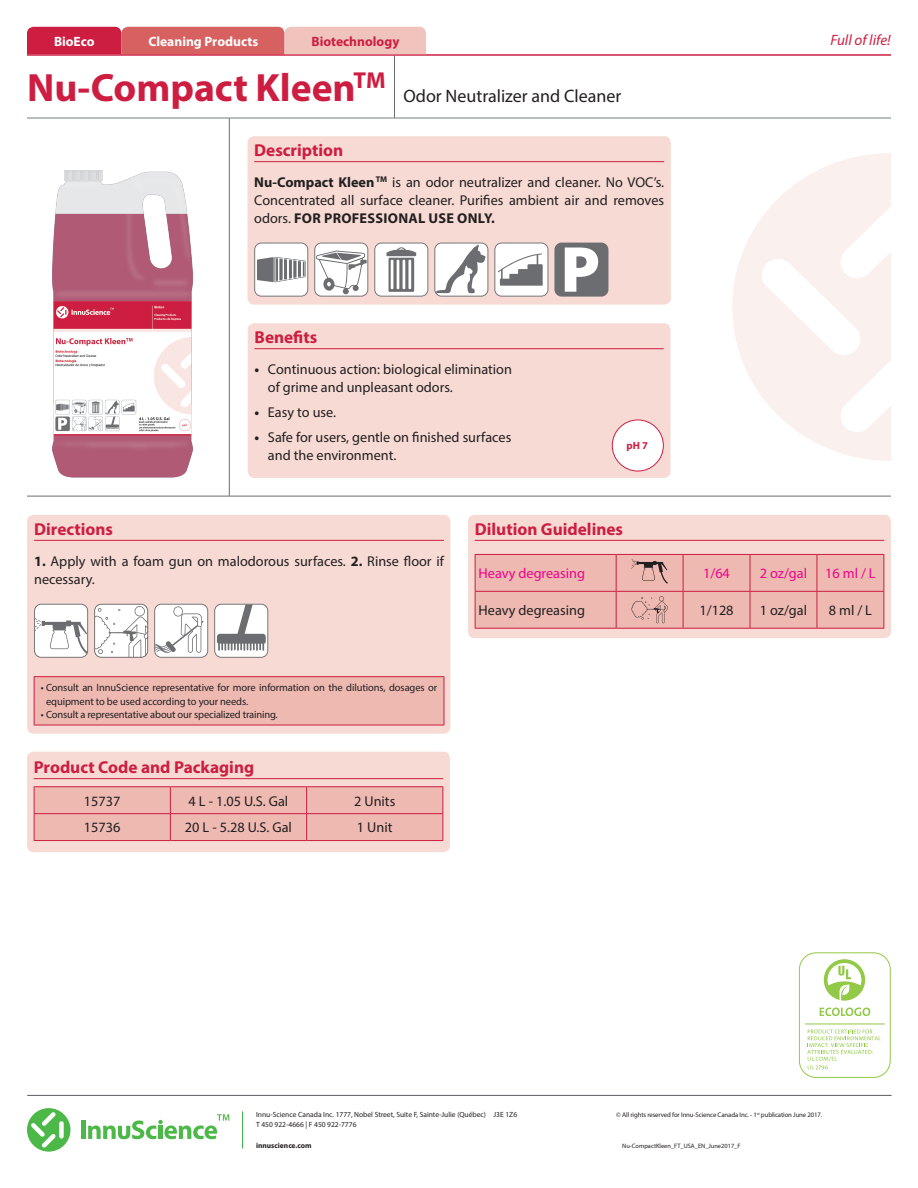
<style>
.page{position:relative;width:918px;height:1188px;background:#fff}
.page>*{position:absolute;margin:0;border:0;box-sizing:border-box;transform-origin:0 0}
.t1{font:700 39.6px "Myriad Pro";color:#cd1e41}
.t2{font:18px "Myriad Pro";color:#231f20}
.t3{font:700 17.25px "Myriad Pro";color:#cd1e41}
.t4{font:italic 15px "Myriad Pro";color:#cd1e41}
.t5{font:14.25px/18px "Myriad Pro";color:#231f20}
.t6{font:14.25px "Myriad Pro";color:#ed028c}
.t7{font:700 13.5px "Myriad Pro";color:#fff}
.t8{font:700 13.5px "Myriad Pro";color:#cd1e41}
.t9{font:10.5px/13.5px "Myriad Pro";letter-spacing:-.01em;color:#231f20}
.t10{font:700 10.5px "Myriad Pro";color:#cd1e41}
.t11{font:7.5px/10.5px "Myriad Pro";color:#231f20}
.t12{font:700 7.5px "Myriad Pro";color:#231f20}
.t13{font:6.75px "Myriad Pro";letter-spacing:-.015em;color:#231f20}
.t14{font:6.3px "Myriad Pro";color:#231f20}
.s1{font-weight:700}
</style>
<div class="page">
<hr style="left:394px;top:56px;width:1px;height:62px;background:#6c6d70">
<hr style="left:27px;top:118px;width:864px;height:1px;background:#727f85">
<hr style="left:27px;top:54px;width:864px;height:2px;background:#cd1e41">
<svg style="left:27px;top:27px;width:399px;height:27px;background:#dd757a"></svg>
<hr style="left:81px;top:1121px;width:4px;height:18px;background:#4cb848">
<svg style="left:88px;top:1114px;width:142px;height:25px"></svg>
<svg style="left:27px;top:1108px;width:43px;height:44px"></svg>
<hr style="left:27px;top:1095px;width:864px;height:1px;background:#6c6d70">
<hr style="left:229px;top:118px;width:1px;height:378px;background:#6c6d70">
<hr style="left:27px;top:496px;width:864px;height:1px;background:#6c6d70">
<div style="left:27px;top:752px;width:423px;height:100px;background:#f6dad3;border-radius:7px"></div>
<hr style="left:34px;top:778px;width:409px;height:1px;background:#cd1e41">
<hr style="left:34px;top:786px;width:136px;height:1px;background:#cd1e41">
<hr style="left:170px;top:786px;width:137px;height:1px;background:#cd1e41">
<hr style="left:307px;top:786px;width:136px;height:1px;background:#cd1e41">
<svg style="left:34px;top:787px;width:409px;height:53px;background:#ebb4ad"></svg>
<hr style="left:34px;top:840px;width:136px;height:1px;background:#cd1e41">
<hr style="left:170px;top:840px;width:137px;height:1px;background:#cd1e41">
<hr style="left:307px;top:840px;width:136px;height:1px;background:#cd1e41">
<div style="left:27px;top:515px;width:423px;height:219px;background:#f6dad3;border-radius:7px"></div>
<div style="left:34px;top:677px;width:410px;height:48px;background:#edb9b1"></div>
<hr style="left:34px;top:676px;width:410px;height:1px;background:#cd1e41">
<hr style="left:34px;top:677px;width:1px;height:48px;background:#cd1e41">
<hr style="left:444px;top:677px;width:1px;height:48px;background:#cd1e41">
<hr style="left:34px;top:725px;width:410px;height:1px;background:#cd1e41">
<hr style="left:34px;top:540px;width:410px;height:1px;background:#cd1e41">
<svg style="left:34px;top:604px;width:54px;height:54px"></svg>
<div style="left:35px;top:605px;width:52px;height:52px;background:#fff;border-radius:6px"></div>
<svg style="left:34px;top:618px;width:54px;height:36px"></svg>
<div style="left:155px;top:605px;width:52px;height:52px;background:#fff;border-radius:6px"></div>
<svg style="left:94px;top:604px;width:110px;height:54px"></svg>
<svg style="left:214px;top:604px;width:54px;height:54px"></svg>
<div style="left:215px;top:605px;width:52px;height:52px;background:#fff;border-radius:6px"></div>
<svg style="left:217px;top:604px;width:49px;height:47px"></svg>
<div style="left:248px;top:136px;width:423px;height:169px;background:#f6dad3;border-radius:7px"></div>
<hr style="left:254px;top:161px;width:410px;height:1px;background:#cd1e41">
<svg style="left:254px;top:243px;width:54px;height:54px"></svg>
<div style="left:255px;top:244px;width:52px;height:52px;background:#fff;border-radius:6px"></div>
<svg style="left:257px;top:257px;width:49px;height:25px"></svg>
<svg style="left:314px;top:243px;width:54px;height:54px"></svg>
<div style="left:315px;top:244px;width:52px;height:52px;background:#fff;border-radius:6px"></div>
<svg style="left:316px;top:251px;width:51px;height:43px"></svg>
<svg style="left:374px;top:243px;width:54px;height:54px"></svg>
<div style="left:375px;top:244px;width:52px;height:52px;background:#fff;border-radius:6px"></div>
<svg style="left:389px;top:258px;width:25px;height:34px"></svg>
<svg style="left:386px;top:247px;width:30px;height:9px"></svg>
<hr style="left:391px;top:260px;width:2px;height:29px;background:#fff">
<hr style="left:397px;top:260px;width:2px;height:29px;background:#fff">
<hr style="left:403px;top:260px;width:2px;height:29px;background:#fff">
<hr style="left:408px;top:260px;width:3px;height:29px;background:#fff">
<svg style="left:434px;top:243px;width:54px;height:54px"></svg>
<svg style="left:435px;top:244px;width:52px;height:52px"></svg>
<svg style="left:436px;top:245px;width:50px;height:48px;background:#d8d9d9"></svg>
<svg style="left:494px;top:243px;width:54px;height:54px"></svg>
<div style="left:495px;top:244px;width:52px;height:52px;background:#fff;border-radius:6px"></div>
<svg style="left:498px;top:254px;width:45px;height:32px"></svg>
<div style="left:554px;top:243px;width:54px;height:54px;background:#6c6d70;border-radius:7px"></div>
<svg style="left:565px;top:248px;width:33px;height:44px"></svg>
<svg style="left:732px;top:153px;width:159px;height:308px;fill:#faf1ef"></svg>
<div style="left:248px;top:323px;width:422px;height:155px;background:#f6dad3;border-radius:7px"></div>
<hr style="left:254px;top:348px;width:410px;height:1px;background:#cd1e41">
<div style="left:612px;top:420px;width:51px;height:51px;background:#fff;border-radius:50%"></div>
<div style="left:612px;top:420px;width:52px;height:51px;border:1px solid #cd1e41;border-radius:50%"></div>
<img style="left:52px;top:170px;width:141px;height:308px">
<div style="left:468px;top:515px;width:423px;height:123px;background:#f6dad3;border-radius:7px"></div>
<hr style="left:475px;top:540px;width:409px;height:1px;background:#cd1e41">
<hr style="left:475px;top:628px;width:141px;height:1px;background:#cd1e41">
<hr style="left:616px;top:628px;width:67px;height:1px;background:#cd1e41">
<hr style="left:683px;top:628px;width:67px;height:1px;background:#cd1e41">
<hr style="left:884px;top:555px;width:1px;height:36px;background:#cd1e41">
<hr style="left:884px;top:592px;width:1px;height:36px;background:#cd1e41">
<hr style="left:750px;top:628px;width:67px;height:1px;background:#cd1e41">
<hr style="left:817px;top:628px;width:67px;height:1px;background:#cd1e41">
<svg style="left:475px;top:554px;width:409px;height:74px;background:#e9b1aa"></svg>
<div style="left:799px;top:952px;width:92px;height:126px;border:1px solid #92c947;border-radius:17px"></div>
<svg style="left:807px;top:1030px;width:74px;height:39px"></svg>
<hr style="left:805px;top:1024px;width:80px;height:1px;background:#92c947">
<svg style="left:820px;top:1008px;width:50px;height:8px"></svg>
<svg style="left:824px;top:959px;width:41px;height:42px"></svg>
<hr style="left:242px;top:1111px;width:1px;height:37px;background:#3eb049">
<p class="t7" style="left:54px;top:32px;width:42px">BioEco</p>
<p class="t7" style="left:148px;top:32px;width:111px">Cleaning Products</p>
<p class="t8" style="left:312px;top:32px;width:89px">Biotechnology</p>
<p class="t4" style="left:830px;top:30px;width:62px">Full of life!</p>
<h1 class="t1" style="left:27px;top:62px;width:360px">Nu-Compact Kleen<sup>TM</sup></h1>
<p class="t2" style="left:403px;top:85px;width:220px">Odor Neutralizer and Cleaner</p>
<p class="t3" style="left:254px;top:139px;width:91px">Description</p>
<p class="t5" style="left:254px;top:173px;width:411px;text-align:justify"><span class="s1">Nu-Compact Kleen</span><sup>TM</sup> is an odor neutralizer and cleaner. No VOC’s.<br>Concentrated all surface cleaner. Purifies ambient air and removes odors. <span class="s1">FOR PROFESSIONAL USE ONLY.</span></p>
<p class="t3" style="left:254px;top:326px;width:64px">Benefits</p>
<p class="t5" style="left:268px;top:360px;width:245px;text-indent:-13px"><span class="s1">•</span> Continuous action: biological elimination of grime and unpleasant odors.</p>
<p class="t5" style="left:254px;top:403px;width:83px"><span class="s1">•</span> Easy to use.</p>
<p class="t5" style="left:268px;top:428px;width:245px;text-indent:-13px"><span class="s1">•</span> Safe for users, gentle on finished surfaces and the environment.</p>
<p class="t10" style="left:626px;top:439px;width:23px">pH 7</p>
<p class="t3" style="left:34px;top:518px;width:80px">Directions</p>
<p class="t5" style="left:34px;top:552px;width:411px"><span class="s1">1.</span> Apply with a foam gun on malodorous surfaces. <span class="s1">2.</span> Rinse floor if necessary.</p>
<p class="t9" style="left:46px;top:681px;width:393px;text-indent:-5px">• Consult an InnuScience representative for more information on the dilutions, dosages or equipment to be used according to your needs.</p>
<p class="t9" style="left:41px;top:708px;width:238px">• Consult a representative about our specialized training.</p>
<p class="t3" style="left:34px;top:756px;width:222px">Product Code and Packaging</p>
<p class="t5" style="left:84px;top:792px;width:38px">15737</p>
<p class="t5" style="left:189px;top:792px;width:101px">4 L - 1.05 U.S. Gal</p>
<p class="t5" style="left:354px;top:792px;width:43px">2 Units</p>
<p class="t5" style="left:84px;top:818px;width:38px">15736</p>
<p class="t5" style="left:185px;top:818px;width:109px">20 L - 5.28 U.S. Gal</p>
<p class="t5" style="left:357px;top:818px;width:37px">1 Unit</p>
<p class="t3" style="left:475px;top:518px;width:150px">Dilution Guidelines</p>
<p class="t6" style="left:479px;top:565px;width:108px">Heavy degreasing</p>
<p class="t6" style="left:703px;top:565px;width:28px">1/64</p>
<p class="t6" style="left:760px;top:565px;width:49px">2 oz/gal</p>
<p class="t6" style="left:825px;top:565px;width:52px">16 ml / L</p>
<p class="t5" style="left:479px;top:601px;width:108px">Heavy degreasing</p>
<p class="t5" style="left:699px;top:601px;width:36px">1/128</p>
<p class="t5" style="left:760px;top:601px;width:49px">1 oz/gal</p>
<p class="t5" style="left:829px;top:601px;width:45px">8 ml / L</p>
<p class="t11" style="left:256px;top:1109px;width:263px">Innu-Science Canada Inc. 1777, Nobel Street, Suite F, Sainte-Julie (Québec) J3E 1Z6<br>T 450 922-4666 | F 450 922-7776</p>
<p class="t12" style="left:256px;top:1141px;width:57px">innuscience.com</p>
<p class="t13" style="left:616px;top:1110px;width:208px">© All rights reserved for Innu-Science Canada Inc. - 1<sup>st</sup> publication June 2017.</p>
<p class="t14" style="left:622px;top:1142px;width:120px">Nu-CompactKleen_FT_USA_EN_June2017_F</p>
</div>
